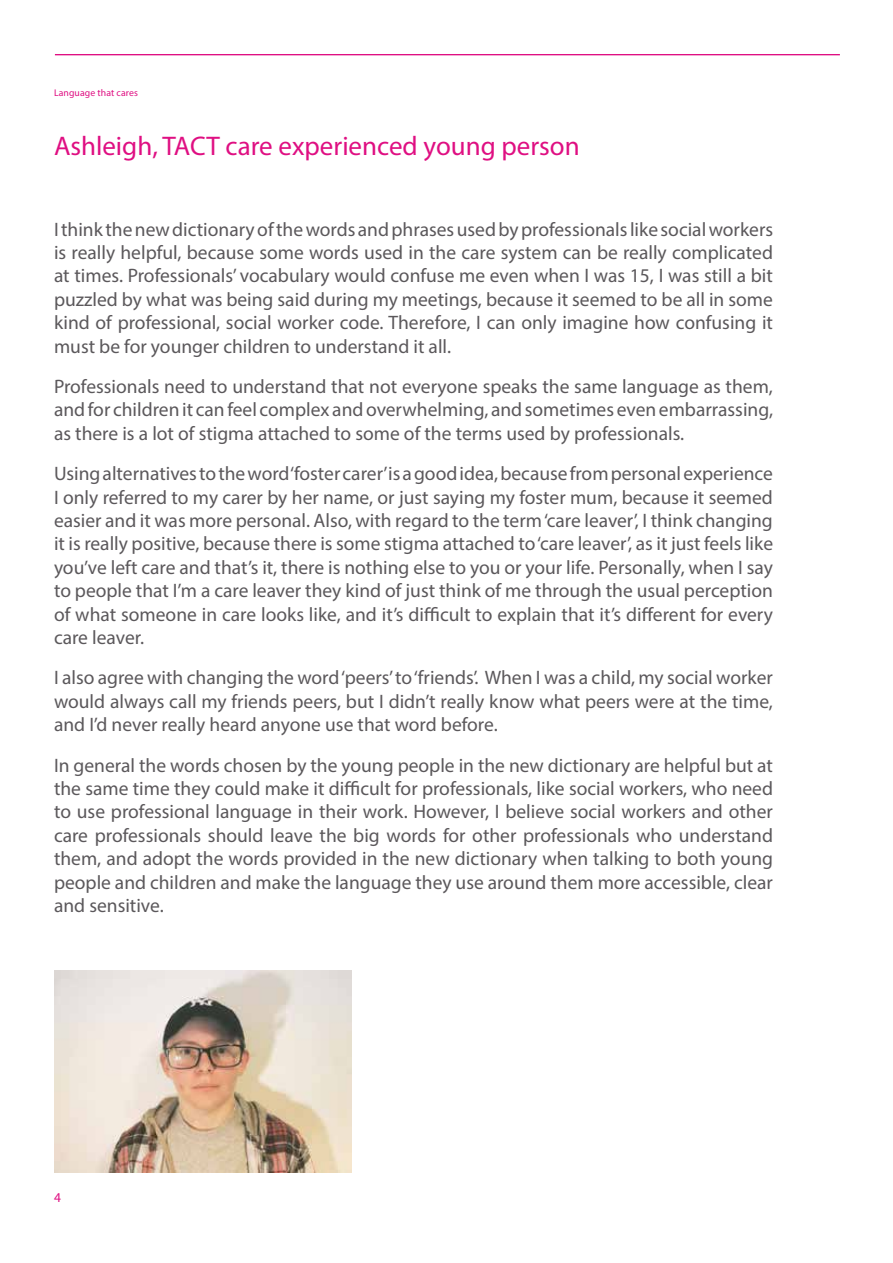
<style>
.page{position:relative;width:893px;height:1263px;background:#fff}
.page>*{position:absolute;margin:0;border:0;box-sizing:border-box;transform-origin:0 0}
.t1{font:27px "Myriad Pro";color:#df0f82}
.t2{font:19.5px/23.4px "Myriad Pro";color:#5b585b;text-align:justify}
.t3{font:13.5px "Myriad Pro";color:#df0f82}
.t4{font:9.75px "Myriad Pro";letter-spacing:.01em;color:#df0f82}
</style>
<div class="page">
<hr style="left:55px;top:54px;width:785px;height:1px;background:#df0f82">
<img style="left:54px;top:971px;width:297px;height:201px">
<p class="t4" style="left:54px;top:87px;width:85px">Language that cares</p>
<h1 class="t1" style="left:54px;top:129px;width:527px">Ashleigh, TACT care experienced young person</h1>
<p class="t2" style="left:54px;top:217px;width:721px">I think the new dictionary of the words and phrases used by professionals like social workers is really helpful, because some words used in the care system can be really complicated at times. Professionals’ vocabulary would confuse me even when I was 15, I was still a bit puzzled by what was being said during my meetings, because it seemed to be all in some kind of professional, social worker code. Therefore, I can only imagine how confusing it must be for younger children to understand it all.</p>
<p class="t2" style="left:54px;top:374px;width:720px">Professionals need to understand that not everyone speaks the same language as them, and for children it can feel complex and overwhelming, and sometimes even embarrassing, as there is a lot of stigma attached to some of the terms used by professionals.</p>
<p class="t2" style="left:54px;top:462px;width:721px">Using alternatives to the word ‘foster carer’is a good idea, because from personal experience I only referred to my carer by her name, or just saying my foster mum, because it seemed easier and it was more personal. Also, with regard to the term ‘care leaver’, I think changing it is really positive, because there is some stigma attached to ‘care leaver’, as it just feels like you’ve left care and that’s it, there is nothing else to you or your life. Personally, when I say to people that I’m a care leaver they kind of just think of me through the usual perception of what someone in care looks like, and it’s difficult to explain that it’s different for every care leaver.</p>
<p class="t2" style="left:54px;top:666px;width:720px">I also agree with changing the word ‘peers’ to ‘friends’. When I was a child, my social worker would always call my friends peers, but I didn’t really know what peers were at the time, and I’d never really heard anyone use that word before.</p>
<p class="t2" style="left:54px;top:753px;width:721px">In general the words chosen by the young people in the new dictionary are helpful but at the same time they could make it difficult for professionals, like social workers, who need to use professional language in their work. However, I believe social workers and other care professionals should leave the big words for other professionals who understand them, and adopt the words provided in the new dictionary when talking to both young people and children and make the language they use around them more accessible, clear and sensitive.</p>
<p class="t3" style="left:54px;top:1189px;width:8px">4</p>
</div>
